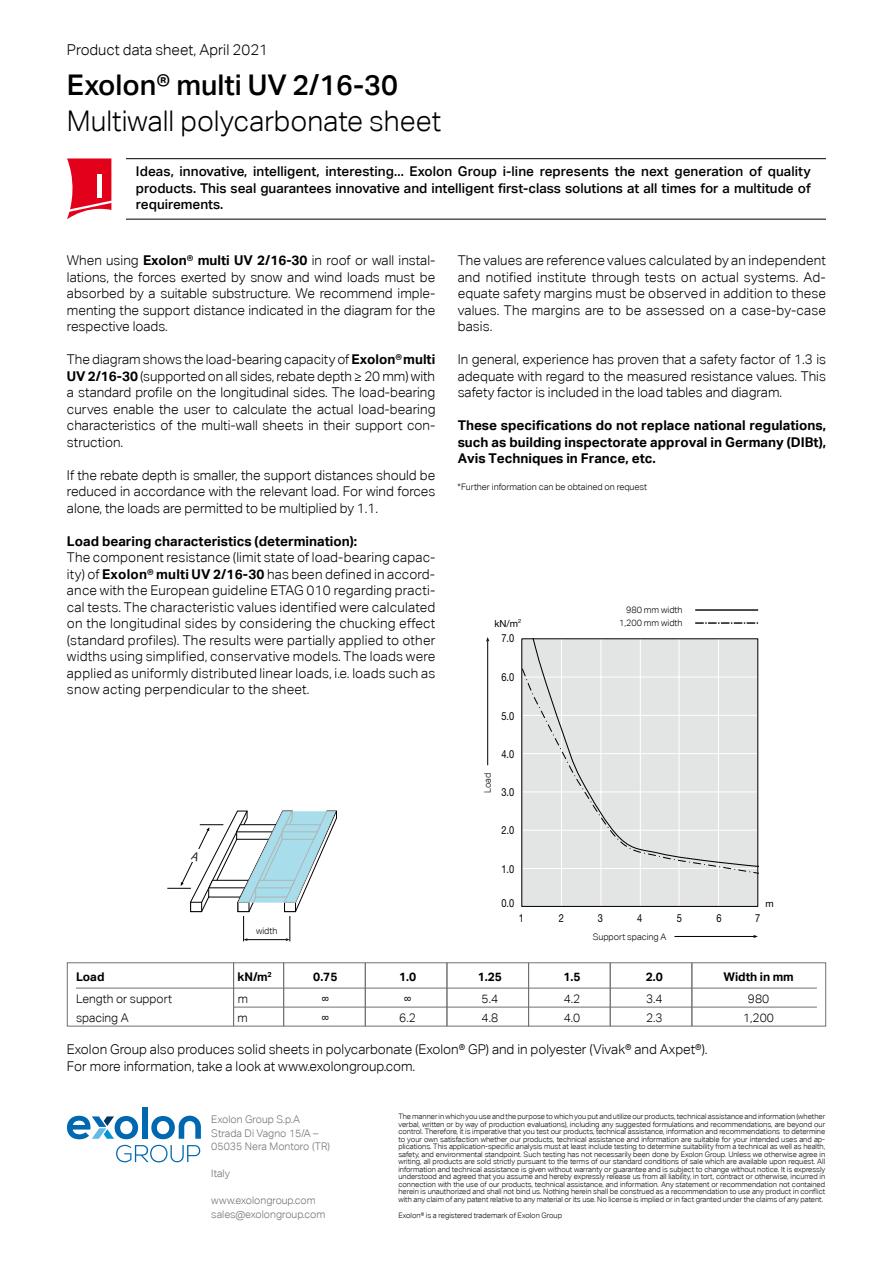
<style>
.page{position:relative;width:893px;height:1263px;background:#fff}
.page>*{position:absolute;margin:0;border:0;box-sizing:border-box;transform-origin:0 0}
.t1{font:300 28.5px "Aktiv Grotesk";color:#000}
.t2{font:500 28.5px "Aktiv Grotesk";color:#000}
.t3{font:300 15px "Aktiv Grotesk";color:#000}
.t4{font:300 13.5px/16.5px "Aktiv Grotesk";color:#000;text-align:justify}
.t5{font:500 13.5px/16.5px "Aktiv Grotesk";color:#000;text-align:justify}
.t6{font:700 13.5px/16.5px "Aktiv Grotesk";color:#000;text-align:justify}
.t7{font:300 12px "Aktiv Grotesk";color:#000}
.t8{font:700 12px "Aktiv Grotesk";color:#000}
.t9{font:11.1px "Helvetica Neue";color:#000;scale:.83 1}
.t10{font:300 10.5px/13.5px "Aktiv Grotesk";color:#707172}
.t11{font:9.75px "Helvetica Neue";color:#000}
.t12{font:300 9px/12.8px "Aktiv Grotesk";letter-spacing:-.005em;color:#000;text-align:right}
.t13{font:300 7.5px/7.5px "Aktiv Grotesk";letter-spacing:-.005em;color:#000;text-align:justify}
.s1{font-weight:700}
</style>
<div class="page">
<hr style="left:126px;top:158px;width:700px;height:1px;background:#000">
<hr style="left:126px;top:219px;width:700px;height:1px;background:#000">
<hr style="left:76px;top:988px;width:741px;height:1px;background:#707172">
<hr style="left:233px;top:1007px;width:584px;height:1px;background:#707172">
<div style="left:67px;top:962px;width:759px;height:64px;border:1px solid #707172"></div>
<hr style="left:528px;top:963px;width:1px;height:63px;background:#707172">
<hr style="left:447px;top:963px;width:1px;height:63px;background:#707172">
<hr style="left:365px;top:963px;width:1px;height:63px;background:#707172">
<hr style="left:283px;top:963px;width:1px;height:63px;background:#707172">
<hr style="left:233px;top:963px;width:1px;height:63px;background:#707172">
<hr style="left:610px;top:963px;width:1px;height:63px;background:#707172">
<hr style="left:692px;top:963px;width:1px;height:63px;background:#707172">
<div style="left:522px;top:639px;width:236px;height:267px;background:#e3e4e4"></div>
<hr style="left:487px;top:640px;width:1px;height:125px;background:#000">
<svg style="left:486px;top:637px;width:3px;height:5px"></svg>
<hr style="left:674px;top:936px;width:80px;height:1px;background:#000">
<hr style="left:561px;top:639px;width:1px;height:268px;background:#fff">
<hr style="left:601px;top:639px;width:1px;height:268px;background:#fff">
<hr style="left:640px;top:639px;width:1px;height:268px;background:#fff">
<hr style="left:679px;top:639px;width:1px;height:268px;background:#fff">
<hr style="left:718px;top:639px;width:1px;height:268px;background:#fff">
<svg style="left:523px;top:669px;width:233px;height:208px"></svg>
<hr style="left:695px;top:609px;width:63px;height:2px;background:#000">
<svg style="left:695px;top:622px;width:63px;height:2px"></svg>
<div style="left:142px;top:1107px;width:5px;height:32px;background:#0068b0"></div>
<svg style="left:151px;top:1116px;width:50px;height:23px"></svg>
<svg style="left:67px;top:1116px;width:71px;height:23px"></svg>
<svg style="left:116px;top:1145px;width:85px;height:17px"></svg>
<svg style="left:67px;top:158px;width:44px;height:61px"></svg>
<div style="left:97px;top:175px;width:5px;height:23px;background:#fff"></div>
<svg style="left:167px;top:811px;width:170px;height:130px"></svg>
<p class="t3" style="left:67px;top:41px;width:203px">Product data sheet, April 2021</p>
<h1 class="t2" style="left:67px;top:67px;width:333px">Exolon® multi UV 2/16-30</h1>
<h1 class="t1" style="left:67px;top:104px;width:376px">Multiwall polycarbonate sheet</h1>
<p class="t5" style="left:136px;top:163px;width:676px">Ideas, innovative, intelligent, interesting... Exolon Group i-line represents the next generation of quality products. This seal guarantees innovative and intelligent first-class solutions at all times for a multitude of requirements.</p>
<p class="t4" style="left:67px;top:252px;width:370px">When using <span class="s1">Exolon® multi UV 2/16-30</span> in roof or wall instal&shy;lations, the forces exerted by snow and wind loads must be absorbed by a suitable substructure. We recommend imple&shy;menting the support distance indicated in the diagram for the respective loads.</p>
<p class="t4" style="left:67px;top:351px;width:370px">The diagram shows the load-bearing capacity of <span class="s1">Exolon®multi UV 2/16-30</span> (supported on all sides, rebate depth ≥ 20 mm) with a standard profile on the longitudinal sides. The load-bearing curves enable the user to calculate the actual load-bearing characteristics of the multi-wall sheets in their support con&shy;struction.</p>
<p class="t4" style="left:67px;top:467px;width:370px">If the rebate depth is smaller, the support distances should be reduced in accordance with the relevant load. For wind forces alone, the loads are permitted to be multiplied by 1.1.</p>
<p class="t6" style="left:67px;top:532px;width:292px">Load bearing characteristics (determination):</p>
<p class="t4" style="left:67px;top:549px;width:370px">The component resistance (limit state of load-bearing capac&shy;ity) of <span class="s1">Exolon® multi UV 2/16-30</span> has been defined in accord&shy;ance with the European guideline ETAG 010 regarding practi&shy;cal tests. The characteristic values identified were calculated on the longitudinal sides by considering the chucking effect (standard profiles). The results were partially applied to other widths using simplified, conservative models. The loads were applied as uniformly distributed linear loads, i.e. loads such as snow acting perpendicular to the sheet.</p>
<p class="t12" style="left:256px;top:924px;width:23px">width</p>
<p class="t4" style="left:458px;top:252px;width:370px">The values are reference values calculated by an independent and notified institute through tests on actual systems. Ad&shy;equate safety margins must be observed in addition to these values. The margins are to be assessed on a case-by-case basis.</p>
<p class="t4" style="left:458px;top:351px;width:370px">In general, experience has proven that a safety factor of 1.3 is adequate with regard to the measured resistance values. This safety factor is included in the load tables and diagram.</p>
<p class="t6" style="left:458px;top:417px;width:370px">These specifications do not replace national regulations, such as building inspectorate approval in Germany (DIBt), Avis Techniques in France, etc.</p>
<p class="t12" style="left:458px;top:481px;width:191px">*Further information can be obtained on request</p>
<p class="t11" style="left:495px;top:616px;width:28px">kN/m<sup>2</sup></p>
<p class="t9" style="left:501px;top:630px;width:17px">7.0</p>
<p class="t9" style="left:501px;top:669px;width:17px">6.0</p>
<p class="t9" style="left:501px;top:707px;width:17px">5.0</p>
<p class="t12" style="left:481px;top:793px;width:22px;rotate:-90deg">Load</p>
<p class="t9" style="left:501px;top:746px;width:17px">4.0</p>
<p class="t9" style="left:501px;top:784px;width:17px">3.0</p>
<p class="t9" style="left:501px;top:822px;width:17px">2.0</p>
<p class="t9" style="left:501px;top:861px;width:17px">1.0</p>
<p class="t9" style="left:501px;top:895px;width:17px">0.0</p>
<p class="t12" style="left:619px;top:604px;width:65px">980 mm width<br>1,200 mm width</p>
<p class="t11" style="left:765px;top:896px;width:10px">m</p>
<p class="t9" style="left:519px;top:910px;width:8px">1</p>
<p class="t9" style="left:559px;top:910px;width:8px">2</p>
<p class="t9" style="left:598px;top:910px;width:8px">3</p>
<p class="t9" style="left:637px;top:910px;width:8px">4</p>
<p class="t9" style="left:677px;top:910px;width:8px">5</p>
<p class="t9" style="left:716px;top:910px;width:8px">6</p>
<p class="t9" style="left:755px;top:910px;width:8px">7</p>
<p class="t12" style="left:593px;top:931px;width:75px">Support spacing A</p>
<p class="t8" style="left:76px;top:969px;width:30px">Load</p>
<p class="t8" style="left:238px;top:969px;width:36px">kN/m<sup>2</sup></p>
<p class="t8" style="left:313px;top:969px;width:26px">0.75</p>
<p class="t8" style="left:399px;top:969px;width:19px">1.0</p>
<p class="t8" style="left:478px;top:969px;width:26px">1.25</p>
<p class="t8" style="left:563px;top:969px;width:19px">1.5</p>
<p class="t8" style="left:646px;top:969px;width:19px">2.0</p>
<p class="t8" style="left:723px;top:969px;width:72px">Width in mm</p>
<p class="t7" style="left:76px;top:991px;width:97px">Length or support</p>
<p class="t7" style="left:238px;top:991px;width:12px">m</p>
<p class="t7" style="left:322px;top:991px;width:9px">∞</p>
<p class="t7" style="left:404px;top:991px;width:9px">∞</p>
<p class="t7" style="left:482px;top:991px;width:18px">5.4</p>
<p class="t7" style="left:564px;top:991px;width:18px">4.2</p>
<p class="t7" style="left:646px;top:991px;width:18px">3.4</p>
<p class="t7" style="left:748px;top:991px;width:23px">980</p>
<p class="t7" style="left:76px;top:1010px;width:54px">spacing A</p>
<p class="t7" style="left:238px;top:1010px;width:12px">m</p>
<p class="t7" style="left:322px;top:1010px;width:9px">∞</p>
<p class="t7" style="left:399px;top:1010px;width:18px">6.2</p>
<p class="t7" style="left:482px;top:1010px;width:18px">4.8</p>
<p class="t7" style="left:564px;top:1010px;width:18px">4.0</p>
<p class="t7" style="left:646px;top:1010px;width:18px">2.3</p>
<p class="t7" style="left:743px;top:1010px;width:32px">1,200</p>
<p class="t4" style="left:67px;top:1041px;width:642px">Exolon Group also produces solid sheets in polycarbonate (Exolon® GP) and in polyester (Vivak® and Axpet®).<br>For more information, take a look at www.exolongroup.com.</p>
<p class="t10" style="left:211px;top:1113px;width:120px">Exolon Group S.p.A<br>Strada Di Vagno 15/A –<br>05035 Nera Montoro (TR)</p>
<p class="t10" style="left:211px;top:1167px;width:20px">Italy</p>
<p class="t10" style="left:211px;top:1194px;width:116px">www.exolongroup.com sales@exolongroup.com</p>
<p class="t13" style="left:398px;top:1113px;width:428px">The manner in which you use and the purpose to which you put and utilize our products, technical assistance and information (whether verbal, written or by way of production evaluations), including any suggested formulations and recommendations, are beyond our control. Therefore, it is imperative that you test our products, technical assistance, information and recommendations to determine to your own satisfaction whether our products, technical assistance and information are suitable for your intended uses and ap&shy;plications. This application-specific analysis must at least include testing to determine suitability from a technical as well as health, safety, and environmental standpoint. Such testing has not necessarily been done by Exolon Group. Unless we otherwise agree in writing, all products are sold strictly pursuant to the terms of our standard conditions of sale which are available upon request. All information and technical assistance is given without warranty or guarantee and is subject to change without notice. It is expressly understood and agreed that you assume and hereby expressly release us from all liability, in tort, contract or otherwise, incurred in connection with the use of our products, technical assistance, and information. Any statement or recommendation not contained herein is unauthorized and shall not bind us. Nothing herein shall be construed as a recommendation to use any product in conflict with any claim of any patent relative to any material or its use. No license is implied or in fact granted under the claims of any patent.</p>
<p class="t13" style="left:398px;top:1212px;width:165px">Exolon® is a registered trademark of Exolon Group</p>
</div>
